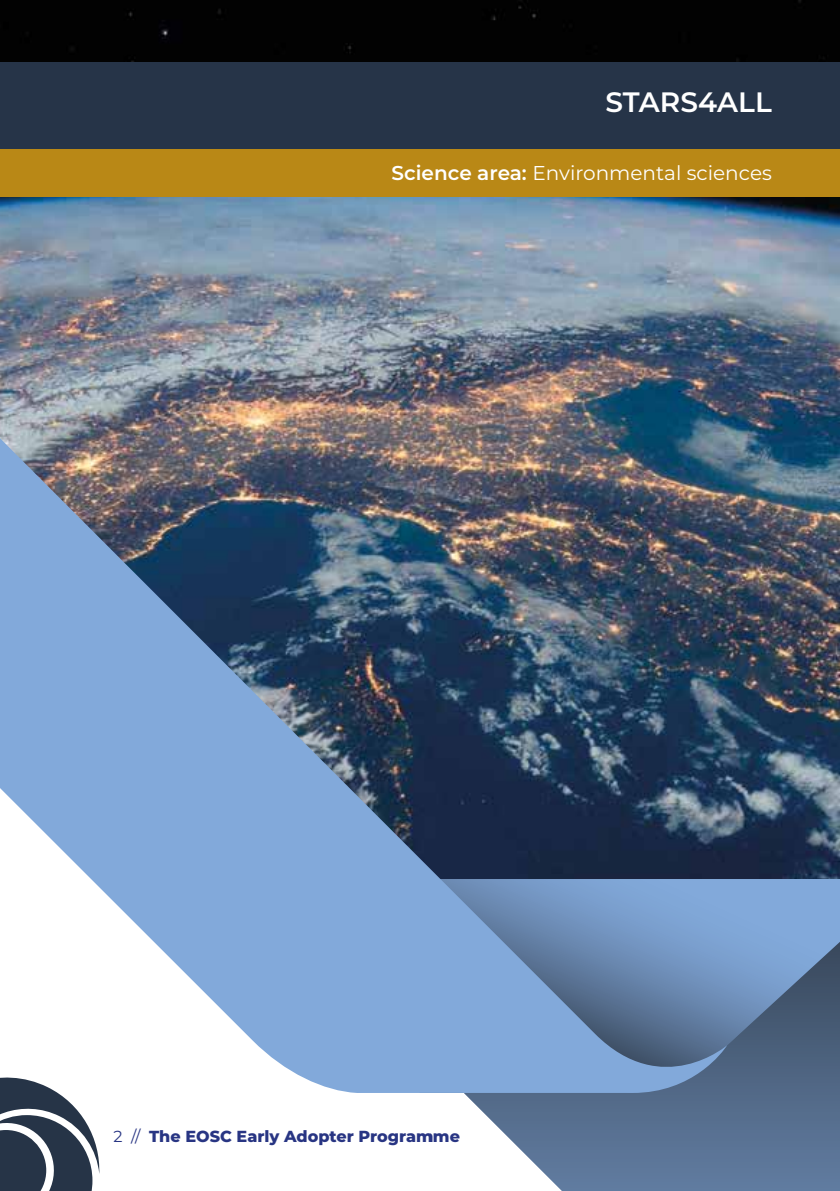
<style>
.page{position:relative;width:840px;height:1191px;background:#fff}
.page>*{position:absolute;margin:0;border:0;box-sizing:border-box;transform-origin:0 0}
.t1{font:600 28px "Montserrat";color:#fff}
.t2{font:20px "Montserrat";color:#fff}
.t3{font:800 16px "Montserrat";color:#283583}
.s1{font-weight:600}
.s2{font-weight:400}
</style>
<div class="page">
<svg style="left:0;top:1100px;width:100px;height:91px"></svg>
<img style="left:0;top:0;width:839px;height:879px">
<div style="left:0;top:110px;width:839px;height:86px;background:#b98816"></div>
<svg style="left:471px;top:1093px;width:368px;height:98px;background:#6e84a1"></svg>
<svg style="left:726px;top:879px;width:113px;height:214px;background:#6582a8"></svg>
<img style="left:0;top:367px;width:726px;height:733px">
<div style="left:0;top:62px;width:839px;height:87px;background:#263448"></div>
<h1 class="t1" style="left:605px;top:82px;width:168px">STARS4ALL</h1>
<p class="t2" style="left:391px;top:159px;width:381px"><span class="s1">Science area:</span> Environmental sciences</p>
<p class="t3" style="left:113px;top:1124px;width:348px"><span class="s2">2 //</span> The EOSC Early Adopter Programme</p>
</div>
